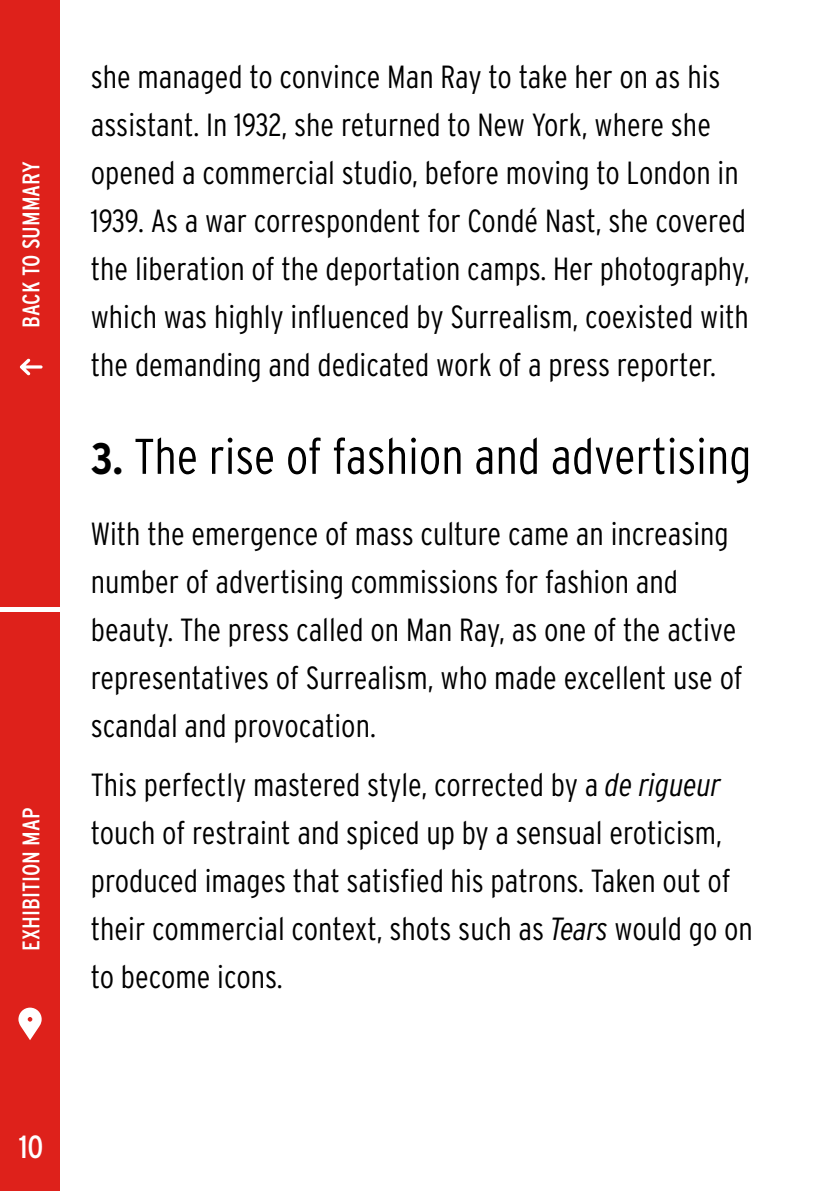
<style>
.page{position:relative;width:840px;height:1191px;background:#fff}
.page>*{position:absolute;margin:0;border:0;box-sizing:border-box;transform-origin:0 0}
.t1{font:300 50px "Interstate Condensed";color:#000}
.t2{font:300 32px/48px "Interstate Condensed";color:#000}
.t3{font:32px "Interstate Condensed";color:#fff}
.t4{font:24px "Interstate Condensed";color:#fff}
.s1{font-weight:700;font-size:44px}
.s2{font-style:italic}
</style>
<div class="page">
<div style="left:0;top:0;width:60px;height:607px;background:#de211b"></div>
<div style="left:0;top:612px;width:60px;height:579px;background:#de211b"></div>
<svg style="left:20px;top:358px;width:23px;height:17px"></svg>
<svg style="left:18px;top:1007px;width:24px;height:33px"></svg>
<p class="t4" style="left:18px;top:328px;width:168px;rotate:-90deg">BACK TO SUMMARY</p>
<p class="t4" style="left:18px;top:950px;width:144px;rotate:-90deg">EXHIBITION MAP</p>
<p class="t2" style="left:91px;top:52px;width:660px">she managed to convince Man Ray to take her on as his assistant. In 1932, she returned to New York, where she opened a commercial studio, before moving to London in 1939. As a war correspondent for Condé Nast, she covered the liberation of the deportation camps. Her photography, which was highly influenced by Surrealism, coexisted with the demanding and dedicated work of a press reporter.</p>
<h1 class="t1" style="left:91px;top:428px;width:661px"><span class="s1">3.</span> The rise of fashion and advertising</h1>
<p class="t2" style="left:91px;top:509px;width:653px">With the emergence of mass culture came an increasing number of advertising commissions for fashion and beauty. The press called on Man Ray, as one of the active representatives of Surrealism, who made excellent use of scandal and provocation.</p>
<p class="t2" style="left:91px;top:760px;width:663px">This perfectly mastered style, corrected by a <span class="s2">de rigueur </span>touch of restraint and spiced up by a sensual eroticism, produced images that satisfied his patrons. Taken out of their commercial context, shots such as <span class="s2">Tears</span> would go on to become icons.</p>
<p class="t3" style="left:19px;top:1129px;width:26px">10</p>
</div>
